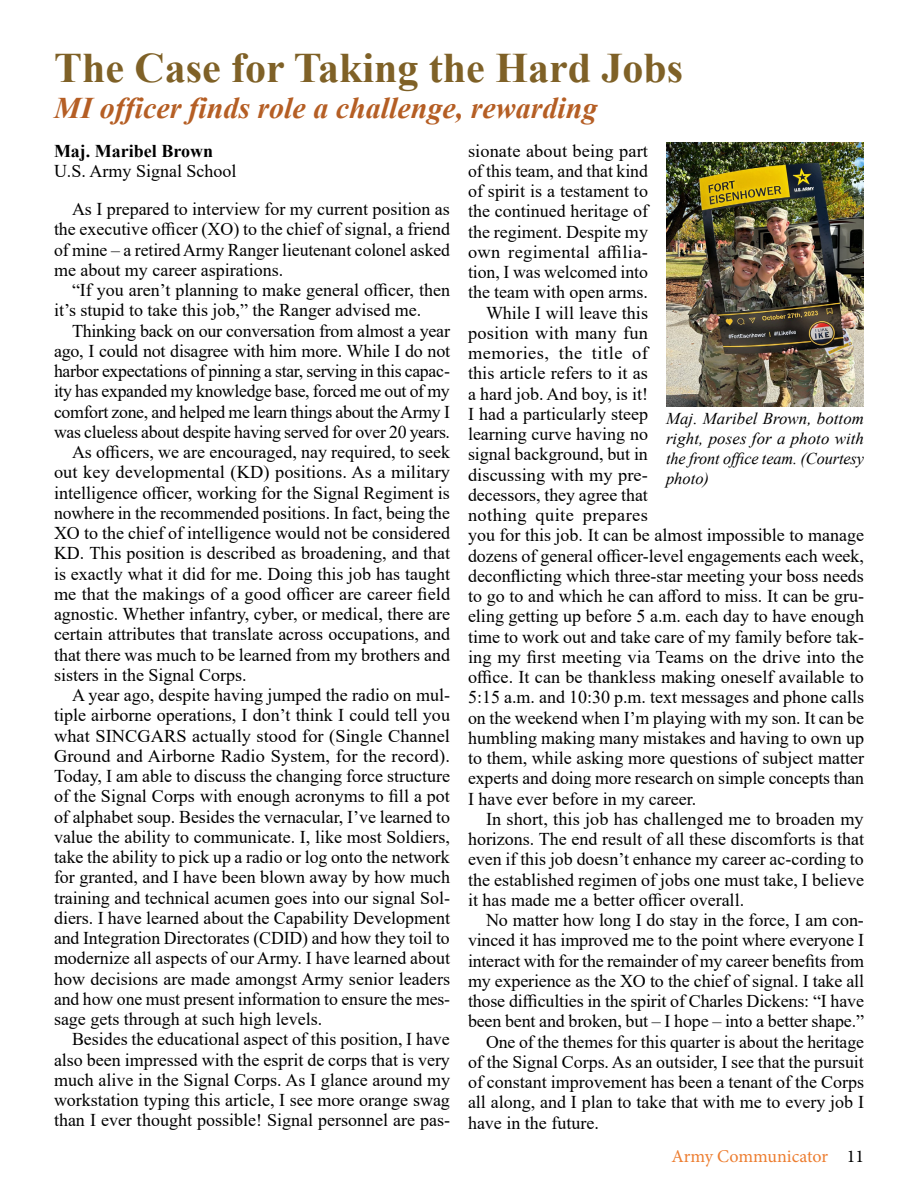
<style>
.page{position:relative;width:918px;height:1188px;background:#fff}
.page>*{position:absolute;margin:0;border:0;box-sizing:border-box;transform-origin:0 0}
.t1{font:700 42px "Times New Roman";color:#7f6127}
.t2{font:italic 700 30px "Times New Roman";color:#b55e24}
.body{font:18px/20.2px "Times New Roman";color:#000;text-align:justify}
.author_title{font:18px "Times New Roman";color:#000}
.t3{font:18px "Minion Pro";color:#ed7d30}
.author_name{font:700 18px "Times New Roman";color:#000}
.cutline{font:italic 16.5px/20.2px "Times New Roman";color:#000;text-align:justify}
.s1{color:#000}
</style>
<div class="page">
<img style="left:666px;top:142px;width:198px;height:264px">
<h2 class="t1" style="left:54px;top:38px;width:631px">The Case for Taking the Hard Jobs</h2>
<h2 class="t2" style="left:54px;top:87px;width:545px">MI officer finds role a challenge, rewarding</h2>
<p class="author_name" style="left:54px;top:138px;width:161px">Maj. Maribel Brown</p>
<p class="author_title" style="left:54px;top:158px;width:184px">U.S. Army Signal School</p>
<p class="body" style="left:54px;top:198px;width:398px;text-indent:18px">As I prepared to interview for my current position as the executive officer (XO) to the chief of signal, a friend of mine – a retired Army Ranger lieutenant colonel asked me about my career aspirations.</p>
<p class="body" style="left:54px;top:279px;width:398px;text-indent:18px">“If you aren’t planning to make general officer, then it’s stupid to take this job,” the Ranger advised me.</p>
<p class="body" style="left:54px;top:320px;width:398px;text-indent:18px">Thinking back on our conversation from almost a year ago, I could not disagree with him more. While I do not harbor expectations of pinning a star, serving in this capac&shy;ity has expanded my knowledge base, forced me out of my comfort zone, and helped me learn things about the Army I was clueless about despite having served for over 20 years.</p>
<p class="body" style="left:54px;top:441px;width:398px;text-indent:18px">As officers, we are encouraged, nay required, to seek out key developmental (KD) positions. As a military intelligence officer, working for the Signal Regiment is nowhere in the recommended positions. In fact, being the XO to the chief of intelligence would not be considered KD. This position is described as broadening, and that is exactly what it did for me. Doing this job has taught me that the makings of a good officer are career field agnostic. Whether infantry, cyber, or medical, there are certain attributes that translate across occupations, and that there was much to be learned from my brothers and sisters in the Signal Corps.</p>
<p class="body" style="left:54px;top:684px;width:398px;text-indent:18px">A year ago, despite having jumped the radio on mul&shy;tiple airborne operations, I don’t think I could tell you what SINCGARS actually stood for (Single Channel Ground and Airborne Radio System, for the record).<br>Today, I am able to discuss the changing force structure of the Signal Corps with enough acronyms to fill a pot of alphabet soup. Besides the vernacular, I’ve learned to value the ability to communicate. I, like most Soldiers, take the ability to pick up a radio or log onto the network for granted, and I have been blown away by how much training and technical acumen goes into our signal Sol&shy;diers. I have learned about the Capability Development and Integration Directorates (CDID) and how they toil to modernize all aspects of our Army. I have learned about how decisions are made amongst Army senior leaders and how one must present information to ensure the mes&shy;sage gets through at such high levels.</p>
<p class="body" style="left:54px;top:1029px;width:398px;text-indent:18px">Besides the educational aspect of this position, I have also been impressed with the esprit de corps that is very much alive in the Signal Corps. As I glance around my workstation typing this article, I see more orange swag than I ever thought possible! Signal personnel are pas-</p>
<p class="body" style="left:468px;top:140px;width:182px">sionate about being part of this team, and that kind of spirit is a testament to the continued heritage of the regiment. Despite my own regimental affilia&shy;tion, I was welcomed into the team with open arms.</p>
<p class="body" style="left:468px;top:302px;width:398px;text-align:left;text-indent:18px">While I will leave this<br>position with many fun<br>memories, the title of<br>this article refers to it as<br>a hard job. And boy, is it!<br>I had a particularly steep<br>learning curve having no<br>signal background, but in<br>discussing with my pre-<br>decessors, they agree that<br>nothing quite prepares<br>you for this job. It can be almost impossible to manage dozens of general officer-level engagements each week, deconflicting which three-star meeting your boss needs to go to and which he can afford to miss. It can be gru&shy;eling getting up before 5 a.m. each day to have enough time to work out and take care of my family before tak&shy;ing my first meeting via Teams on the drive into the office. It can be thankless making oneself available to 5:15 a.m. and 10:30 p.m. text messages and phone calls on the weekend when I’m playing with my son. It can be humbling making many mistakes and having to own up to them, while asking more questions of subject matter experts and doing more research on simple concepts than I have ever before in my career.</p>
<p class="body" style="left:468px;top:808px;width:398px;text-indent:18px">In short, this job has challenged me to broaden my horizons. The end result of all these discomforts is that even if this job doesn’t enhance my career ac-cording to the established regimen of jobs one must take, I believe it has made me a better officer overall.</p>
<p class="body" style="left:468px;top:909px;width:398px;text-indent:18px">No matter how long I do stay in the force, I am con&shy;vinced it has improved me to the point where everyone I interact with for the remainder of my career benefits from my experience as the XO to the chief of signal. I take all those difficulties in the spirit of Charles Dickens: “I have been bent and broken, but – I hope – into a better shape.”</p>
<p class="body" style="left:468px;top:1031px;width:398px;text-indent:18px">One of the themes for this quarter is about the heritage of the Signal Corps. As an outsider, I see that the pursuit of constant improvement has been a tenant of the Corps all along, and I plan to take that with me to every job I have in the future.</p>
<p class="cutline" style="left:666px;top:408px;width:200px">Maj. Maribel Brown, bottom right, poses for a photo with the front office team. (Courtesy photo)</p>
<p class="t3" style="left:671px;top:1144px;width:194px">Army Communicator <span class="s1">11</span></p>
</div>
